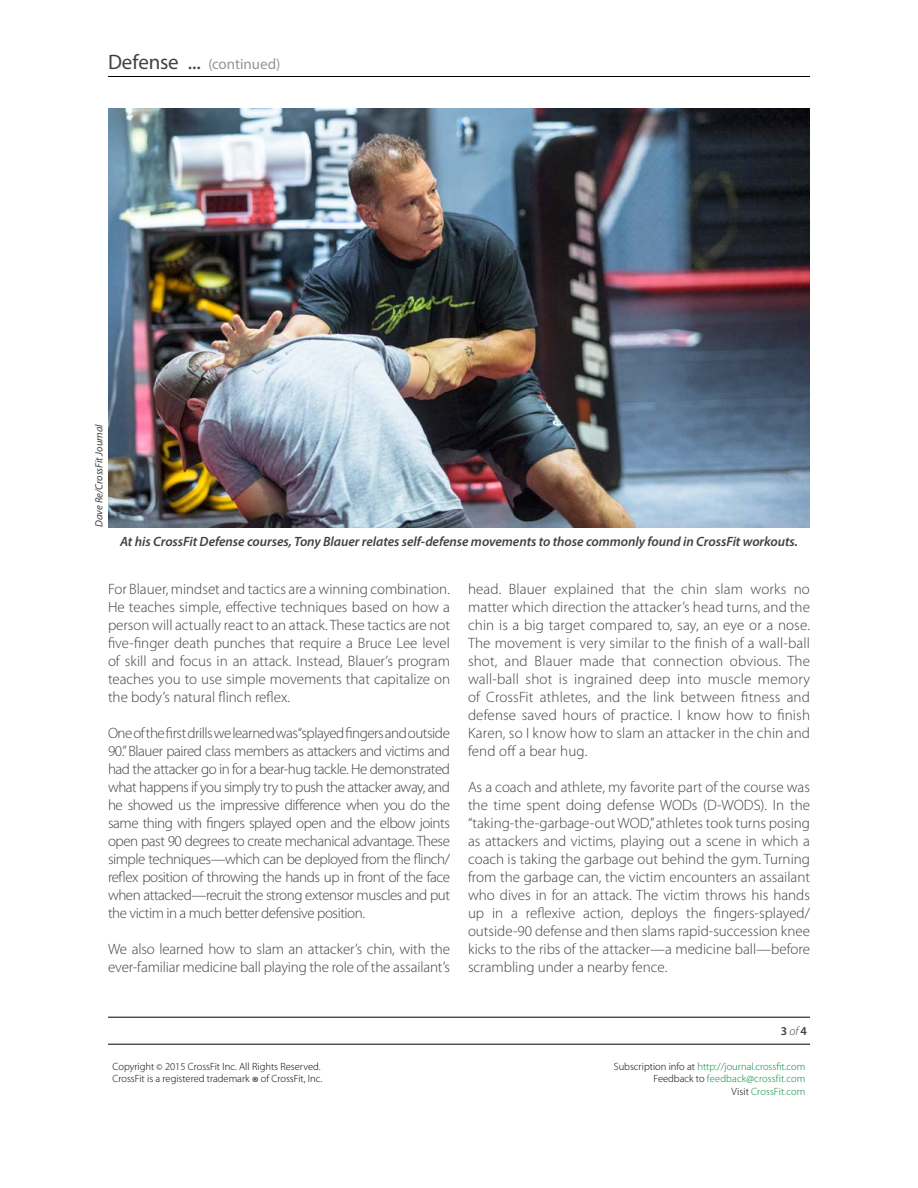
<style>
.page{position:relative;width:918px;height:1188px;background:#fff}
.page>*{position:absolute;margin:0;border:0;box-sizing:border-box;transform-origin:0 0}
.t1{font:300 15px/18px "Myriad Pro";letter-spacing:-.005em;color:#414042;text-align:justify}
.t2{font:15px "Myriad Pro";letter-spacing:-.005em;color:#939598}
.t3{font:italic 600 13.5px "Myriad Pro";letter-spacing:-.005em;color:#414042}
.t4{font:600 12px "Myriad Pro";color:#414042}
.t5{font:300 10.5px/12.6px "Myriad Pro";color:#00853f;text-align:right}
.t6{font:300 10.5px/12px "Myriad Pro";color:#000}
.t7{font:italic 10.5px "Myriad Pro";letter-spacing:-.005em;color:#414042}
.s1{font-size:21px;color:#414042}
.s2{font-weight:300;font-style:italic}
.s3{font-size:9px}
.s4{font-size:16.5px}
.s5{color:#000}
</style>
<div class="page">
<hr style="left:108px;top:76px;width:702px;height:1px;background:#000">
<hr style="left:108px;top:1017px;width:702px;height:1px;background:#000">
<hr style="left:108px;top:1044px;width:702px;height:1px;background:#000">
<img style="left:108px;top:108px;width:702px;height:420px">
<p class="t2" style="left:108px;top:55px;width:174px"><span class="s1">Defense ...</span> (continued)</p>
<p class="t7" style="left:92px;top:527px;width:104px;rotate:-90deg">Dave Re/CrossFit Journal</p>
<p class="t3" style="left:120px;top:533px;width:679px">At his CrossFit Defense courses, Tony Blauer relates self-defense movements to those commonly found in CrossFit workouts.</p>
<p class="t1" style="left:108px;top:580px;width:344px">For Blauer, mindset and tactics are a winning combination.<br>He teaches simple, effective techniques based on how a person will actually react to an attack. These tactics are not five-finger death punches that require a Bruce Lee level of skill and focus in an attack. Instead, Blauer’s program teaches you to use simple movements that capitalize on the body’s natural flinch reflex.</p>
<p class="t1" style="left:108px;top:724px;width:344px">One of the first drills we learned was “splayed fingers and outside 90.” Blauer paired class members as attackers and victims and had the attacker go in for a bear-hug tackle. He demonstrated what happens if you simply try to push the attacker away, and he showed us the impressive difference when you do the same thing with fingers splayed open and the elbow joints open past 90 degrees to create mechanical advantage. These simple techniques—which can be deployed from the flinch/ reflex position of throwing the hands up in front of the face when attacked—recruit the strong extensor muscles and put the victim in a much better defensive position.</p>
<p class="t1" style="left:108px;top:940px;width:344px">We also learned how to slam an attacker’s chin, with the ever-familiar medicine ball playing the role of the assailant’s</p>
<p class="t1" style="left:468px;top:580px;width:344px">head. Blauer explained that the chin slam works no matter which direction the attacker’s head turns, and the chin is a big target compared to, say, an eye or a nose.<br>The movement is very similar to the finish of a wall-ball shot, and Blauer made that connection obvious. The wall-ball shot is ingrained deep into muscle memory of CrossFit athletes, and the link between fitness and defense saved hours of practice. I know how to finish Karen, so I know how to slam an attacker in the chin and fend off a bear hug.</p>
<p class="t1" style="left:468px;top:778px;width:344px">As a coach and athlete, my favorite part of the course was the time spent doing defense WODs (D-WODS). In the “taking-the-garbage-out WOD,” athletes took turns posing as attackers and victims, playing out a scene in which a coach is taking the garbage out behind the gym. Turning from the garbage can, the victim encounters an assailant who dives in for an attack. The victim throws his hands up in a reflexive action, deploys the fingers-splayed/ outside-90 defense and then slams rapid-succession knee kicks to the ribs of the attacker—a medicine ball—before scrambling under a nearby fence.</p>
<p class="t4" style="left:781px;top:1023px;width:28px">3 <span class="s2">of</span> 4</p>
<p class="t6" style="left:112px;top:1061px;width:211px">Copyright <span class="s3">©</span> 2015 CrossFit Inc. All Rights Reserved.<br>CrossFit is a registered trademark <span class="s4">®</span> of CrossFit, Inc.</p>
<p class="t5" style="left:614px;top:1060px;width:193px"><span class="s5">Subscription info at</span> http://journal.crossfit.com<br><span class="s5">Feedback to</span> feedback@crossfit.com<br><span class="s5">Visit</span> CrossFit.com</p>
</div>
